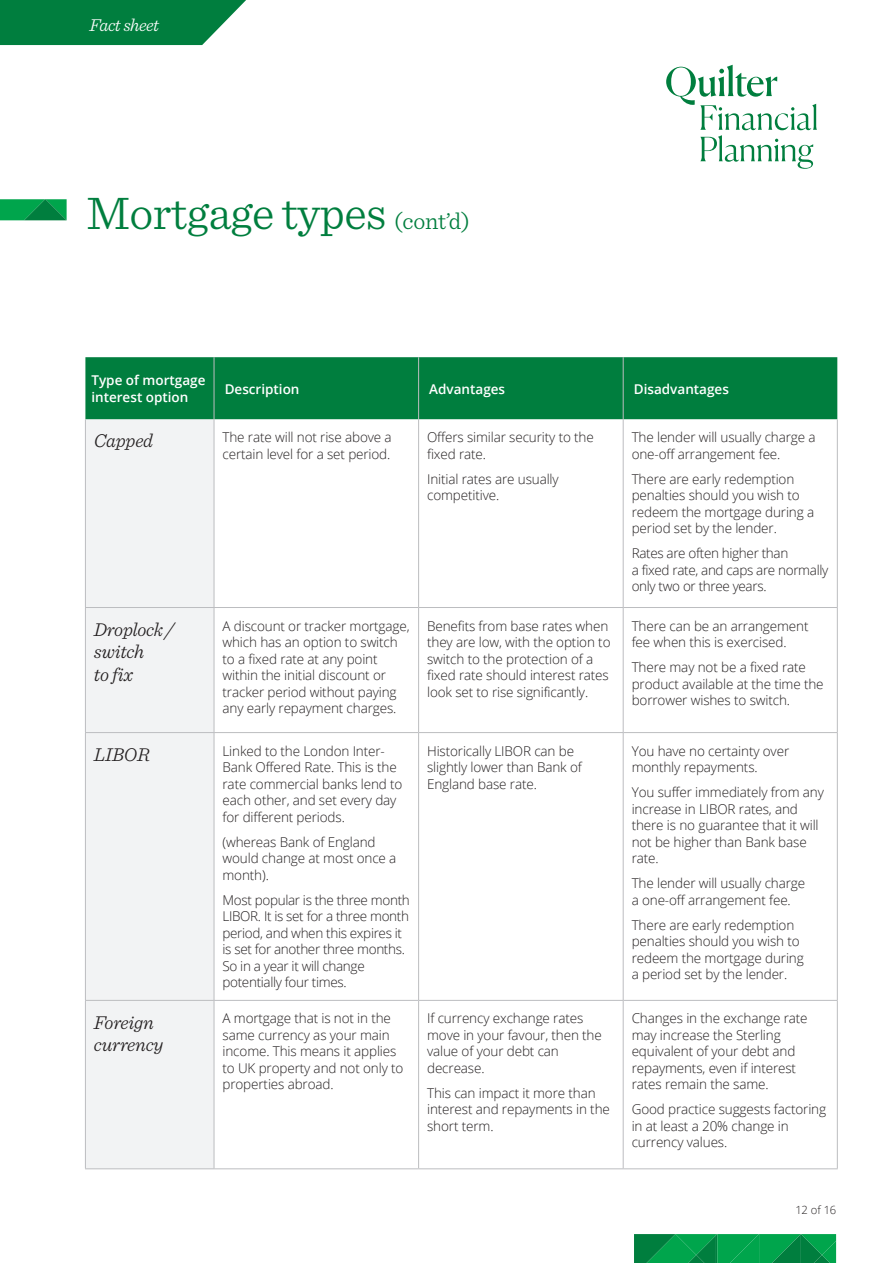
<style>
.page{position:relative;width:893px;height:1263px;background:#fff}
.page>*{position:absolute;margin:0;border:0;box-sizing:border-box;transform-origin:0 0}
.t1{font:300 48px "Sentinel";letter-spacing:-.01em;color:#007e3e}
.t2{font:italic 300 19.5px/22.5px "Sentinel";letter-spacing:-.01em;color:#231f20}
.t3{font:italic 300 18px "Sentinel";letter-spacing:-.025em;color:#fff}
.t4{font:300 13.5px/16.5px "Open Sans";letter-spacing:-.01em;color:#231f20}
.t5{font:600 13.5px/16.5px "Open Sans";color:#fff}
.t6{font:300 11.25px "Open Sans";color:#231f20}
.s1{font-size:24px}
</style>
<div class="page">
<svg style="left:634px;top:1234px;width:202px;height:29px;background:#039849"></svg>
<svg style="left:0;top:0;width:246px;height:45px;background:#16894e"></svg>
<svg style="left:666px;top:65px;width:151px;height:104px"></svg>
<svg style="left:0;top:199px;width:67px;height:21px"></svg>
<div style="left:85px;top:357px;width:752px;height:62px;background:#007e3e"></div>
<div style="left:86px;top:419px;width:128px;height:749px;background:#f2f3f4"></div>
<svg style="left:215px;top:419px;width:622px;height:749px"></svg>
<hr style="left:214px;top:357px;width:1px;height:62px;background:#bcbdc0">
<hr style="left:418px;top:357px;width:1px;height:62px;background:#bcbdc0">
<hr style="left:623px;top:357px;width:1px;height:62px;background:#bcbdc0">
<hr style="left:85px;top:419px;width:1px;height:188px;background:#bcbdc0">
<hr style="left:214px;top:419px;width:1px;height:188px;background:#bcbdc0">
<hr style="left:418px;top:419px;width:1px;height:188px;background:#bcbdc0">
<hr style="left:623px;top:419px;width:1px;height:188px;background:#bcbdc0">
<hr style="left:837px;top:419px;width:1px;height:188px;background:#bcbdc0">
<hr style="left:85px;top:607px;width:129px;height:1px;background:#bcbdc0">
<hr style="left:85px;top:608px;width:1px;height:124px;background:#bcbdc0">
<hr style="left:214px;top:607px;width:205px;height:1px;background:#bcbdc0">
<hr style="left:214px;top:608px;width:1px;height:124px;background:#bcbdc0">
<hr style="left:419px;top:607px;width:204px;height:1px;background:#bcbdc0">
<hr style="left:418px;top:608px;width:1px;height:124px;background:#bcbdc0">
<hr style="left:623px;top:607px;width:215px;height:1px;background:#bcbdc0">
<hr style="left:623px;top:608px;width:1px;height:124px;background:#bcbdc0">
<hr style="left:837px;top:608px;width:1px;height:124px;background:#bcbdc0">
<hr style="left:85px;top:732px;width:129px;height:1px;background:#bcbdc0">
<hr style="left:85px;top:733px;width:1px;height:267px;background:#bcbdc0">
<hr style="left:214px;top:732px;width:205px;height:1px;background:#bcbdc0">
<hr style="left:214px;top:733px;width:1px;height:267px;background:#bcbdc0">
<hr style="left:419px;top:732px;width:204px;height:1px;background:#bcbdc0">
<hr style="left:418px;top:733px;width:1px;height:267px;background:#bcbdc0">
<hr style="left:623px;top:732px;width:215px;height:1px;background:#bcbdc0">
<hr style="left:623px;top:733px;width:1px;height:267px;background:#bcbdc0">
<hr style="left:837px;top:733px;width:1px;height:267px;background:#bcbdc0">
<hr style="left:85px;top:1000px;width:129px;height:1px;background:#bcbdc0">
<hr style="left:85px;top:1001px;width:1px;height:167px;background:#bcbdc0">
<hr style="left:214px;top:1000px;width:205px;height:1px;background:#bcbdc0">
<hr style="left:214px;top:1001px;width:1px;height:167px;background:#bcbdc0">
<hr style="left:419px;top:1000px;width:204px;height:1px;background:#bcbdc0">
<hr style="left:418px;top:1001px;width:1px;height:167px;background:#bcbdc0">
<hr style="left:623px;top:1000px;width:215px;height:1px;background:#bcbdc0">
<hr style="left:623px;top:1001px;width:1px;height:167px;background:#bcbdc0">
<hr style="left:837px;top:1001px;width:1px;height:167px;background:#bcbdc0">
<hr style="left:85px;top:1168px;width:129px;height:1px;background:#bcbdc0">
<hr style="left:214px;top:1168px;width:205px;height:1px;background:#bcbdc0">
<hr style="left:419px;top:1168px;width:204px;height:1px;background:#bcbdc0">
<hr style="left:623px;top:1168px;width:215px;height:1px;background:#bcbdc0">
<h3 class="t3" style="left:90px;top:12px;width:71px">Fact sheet</h3>
<h1 class="t1" style="left:86px;top:178px;width:385px">Mortgage types <span class="s1">(cont’d)</span></h1>
<p class="t5" style="left:91px;top:372px;width:116px">Type of mortgage interest option</p>
<p class="t5" style="left:225px;top:380px;width:76px">Description</p>
<p class="t5" style="left:429px;top:380px;width:77px">Advantages</p>
<p class="t5" style="left:634px;top:380px;width:97px">Disadvantages</p>
<h2 class="t2" style="left:94px;top:428px;width:61px">Capped</h2>
<p class="t4" style="left:223px;top:429px;width:171px">The rate will not rise above a certain level for a set period.</p>
<p class="t4" style="left:427px;top:429px;width:168px">Offers similar security to the fixed rate.</p>
<p class="t4" style="left:427px;top:470px;width:133px">Initial rates are usually competitive.</p>
<p class="t4" style="left:632px;top:429px;width:185px">The lender will usually charge a one-off arrangement fee.</p>
<p class="t4" style="left:632px;top:470px;width:184px">There are early redemption penalties should you wish to redeem the mortgage during a period set by the lender.</p>
<p class="t4" style="left:632px;top:545px;width:198px">Rates are often higher than<br>a fixed rate, and caps are normally only two or three years.</p>
<h2 class="t2" style="left:94px;top:617px;width:82px">Droplock / switch<br>to fix</h2>
<p class="t4" style="left:223px;top:617px;width:189px">A discount or tracker mortgage, which has an option to switch to a fixed rate at any point within the initial discount or tracker period without paying any early repayment charges.</p>
<p class="t4" style="left:427px;top:617px;width:185px">Benefits from base rates when they are low, with the option to switch to the protection of a fixed rate should interest rates look set to rise significantly.</p>
<p class="t4" style="left:632px;top:617px;width:178px">There can be an arrangement fee when this is exercised.</p>
<p class="t4" style="left:632px;top:658px;width:193px">There may not be a fixed rate product available at the time the borrower wishes to switch.</p>
<h2 class="t2" style="left:94px;top:742px;width:58px">LIBOR</h2>
<p class="t4" style="left:223px;top:742px;width:181px">Linked to the London Inter-<br>Bank Offered Rate. This is the rate commercial banks lend to each other, and set every day for different periods.</p>
<p class="t4" style="left:223px;top:833px;width:175px">(whereas Bank of England would change at most once a month).</p>
<p class="t4" style="left:223px;top:891px;width:189px">Most popular is the three month<br>LIBOR. It is set for a three month period, and when this expires it is set for another three months.<br>So in a year it will change potentially four times.</p>
<p class="t4" style="left:427px;top:742px;width:156px">Historically LIBOR can be slightly lower than Bank of<br>England base rate.</p>
<p class="t4" style="left:632px;top:742px;width:159px">You have no certainty over monthly repayments.</p>
<p class="t4" style="left:632px;top:784px;width:194px">You suffer immediately from any increase in LIBOR rates, and there is no guarantee that it will not be higher than Bank base rate.</p>
<p class="t4" style="left:632px;top:875px;width:175px">The lender will usually charge a one-off arrangement fee.</p>
<p class="t4" style="left:632px;top:916px;width:174px">There are early redemption penalties should you wish to redeem the mortgage during a period set by the lender.</p>
<h2 class="t2" style="left:94px;top:1010px;width:71px">Foreign currency</h2>
<p class="t4" style="left:223px;top:1010px;width:182px">A mortgage that is not in the same currency as your main income. This means it applies to UK property and not only to properties abroad.</p>
<p class="t4" style="left:427px;top:1010px;width:176px">If currency exchange rates move in your favour, then the value of your debt can decrease.</p>
<p class="t4" style="left:427px;top:1084px;width:184px">This can impact it more than interest and repayments in the short term.</p>
<p class="t4" style="left:632px;top:1010px;width:177px">Changes in the exchange rate may increase the Sterling equivalent of your debt and repayments, even if interest rates remain the same.</p>
<p class="t4" style="left:632px;top:1101px;width:196px">Good practice suggests factoring in at least a 20% change in currency values.</p>
<p class="t6" style="left:795px;top:1202px;width:42px">12 of 16</p>
</div>
